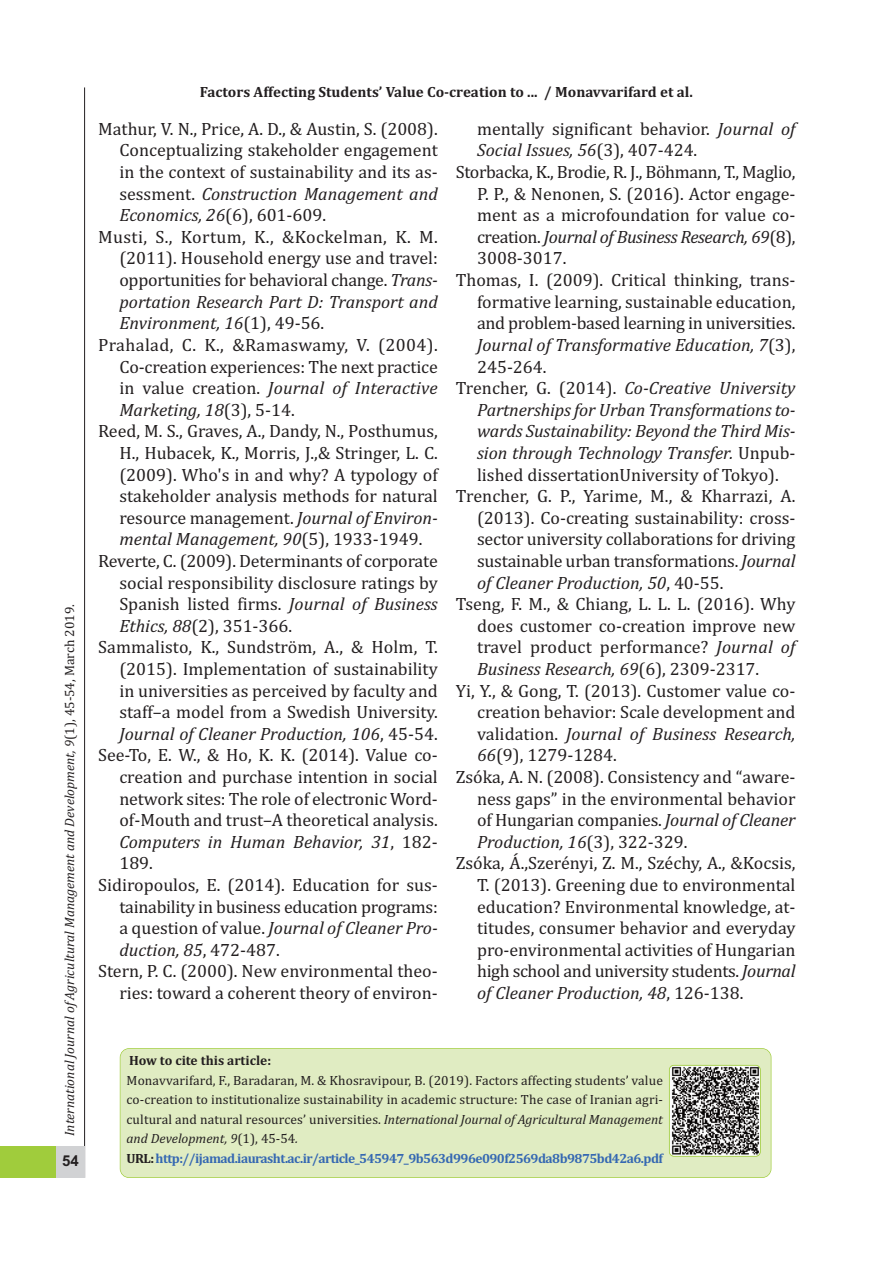
<style>
.page{position:relative;width:893px;height:1263px;background:#fff}
.page>*{position:absolute;margin:0;border:0;box-sizing:border-box;transform-origin:0 0}
.t1{font:18px "Cambria";color:#231f20}
.t2{font:italic 18px "Cambria";color:#231f20}
.t3{font:18px "Cambria";letter-spacing:-.02em;color:#231f20}
.t4{font:18px "Cambria";letter-spacing:.02em;color:#231f20}
.t5{font:italic 18px "Cambria";letter-spacing:-.025em;color:#231f20}
.t6{font:700 15px "Cambria";color:#231f20}
.t7{font:700 15px "Arial";color:#231f20}
.t8{font:13.5px/19.5px "Cambria";letter-spacing:.01em;color:#231f20}
.t9{font:italic 13.5px "Cambria";color:#231f20}
.t10{font:700 13.5px "Cambria";color:#231f20}
.s1{font-style:normal}
.s2{font-style:italic}
.s3{font-weight:700}
.s4{font-weight:700;color:#3568b2}
</style>
<div class="page">
<div style="left:0;top:1147px;width:85px;height:31px;background:#a0cc3c"></div>
<hr style="left:84px;top:87px;width:1px;height:1091px;background:#231f20">
<div style="left:56px;top:1147px;width:29px;height:31px;background:#d1d2d4"></div>
<div style="left:121px;top:1049px;width:650px;height:128px;background:#e0ecc2;border-radius:9px"></div>
<div style="left:120px;top:1048px;width:651px;height:130px;border:2px solid #a0cc3c;border-radius:9px"></div>
<img style="left:670px;top:1065px;width:90px;height:91px;border-radius:4px">
<div style="left:669px;top:1065px;width:92px;height:92px;border:2px solid #a0cc3c;border-radius:5px"></div>
<p class="t9" style="left:62px;top:1136px;width:533px;rotate:-90deg">International Journal ofAgricultural Management and Development, 9<span class="s1">(1), 45-54, March 2019.</span></p>
<p class="t7" style="left:62px;top:1152px;width:18px">54</p>
<p class="t6" style="left:200px;top:83px;width:495px">Factors Affecting Students’ Value Co-creation to ... / Monavvarifard et al.</p>
<p class="t1" style="left:98px;top:118px;width:341px">Mathur, V. N., Price, A. D., &amp; Austin, S. (2008).</p>
<p class="t1" style="left:119px;top:140px;width:320px">Conceptualizing stakeholder engagement</p>
<p class="t1" style="left:119px;top:161px;width:320px">in the context of sustainability and its as-</p>
<p class="t2" style="left:119px;top:183px;width:320px"><span class="s1">sessment.</span> Construction Management and</p>
<p class="t2" style="left:119px;top:205px;width:208px">Economics, 26<span class="s1">(6), 601-609.</span></p>
<p class="t4" style="left:98px;top:226px;width:341px">Musti, S., Kortum, K., &amp;Kockelman, K. M.</p>
<p class="t1" style="left:119px;top:248px;width:320px">(2011). Household energy use and travel:</p>
<p class="t1" style="left:119px;top:269px;width:320px">opportunities for behavioral change. <span class="s2">Trans-</span></p>
<p class="t2" style="left:119px;top:291px;width:320px">portation Research Part D: Transport and</p>
<p class="t2" style="left:119px;top:313px;width:206px">Environment, 16<span class="s1">(1), 49-56.</span></p>
<p class="t4" style="left:98px;top:334px;width:341px">Prahalad, C. K., &amp;Ramaswamy, V. (2004).</p>
<p class="t1" style="left:119px;top:356px;width:320px">Co-creation experiences: The next practice</p>
<p class="t2" style="left:119px;top:377px;width:320px"><span class="s1">in value creation.</span> Journal of Interactive</p>
<p class="t2" style="left:119px;top:399px;width:177px">Marketing, 18<span class="s1">(3), 5-14.</span></p>
<p class="t1" style="left:98px;top:421px;width:341px">Reed, M. S., Graves, A., Dandy, N., Posthumus,</p>
<p class="t1" style="left:119px;top:442px;width:320px">H., Hubacek, K., Morris, J.,&amp; Stringer, L. C.</p>
<p class="t1" style="left:119px;top:464px;width:320px">(2009). Who's in and why? A typology of</p>
<p class="t1" style="left:119px;top:485px;width:320px">stakeholder analysis methods for natural</p>
<p class="t1" style="left:119px;top:507px;width:320px">resource management. <span class="s2">Journal of Environ-</span></p>
<p class="t2" style="left:119px;top:529px;width:305px">mental Management, 90<span class="s1">(5), 1933-1949.</span></p>
<p class="t1" style="left:98px;top:550px;width:341px">Reverte, C. (2009). Determinants of corporate</p>
<p class="t1" style="left:119px;top:572px;width:320px">social responsibility disclosure ratings by</p>
<p class="t1" style="left:119px;top:593px;width:320px">Spanish listed firms. <span class="s2">Journal of Business</span></p>
<p class="t1" style="left:119px;top:615px;width:174px"><span class="s2">Ethics, 88</span>(2), 351-366.</p>
<p class="t1" style="left:98px;top:637px;width:341px">Sammalisto, K., Sundström, A., &amp; Holm, T.</p>
<p class="t1" style="left:119px;top:658px;width:320px">(2015). Implementation of sustainability</p>
<p class="t1" style="left:119px;top:680px;width:320px">in universities as perceived by faculty and</p>
<p class="t1" style="left:119px;top:701px;width:320px">staff–a model from a Swedish University.</p>
<p class="t2" style="left:119px;top:723px;width:320px">Journal of Cleaner Production, 106<span class="s1">, 45-54.</span></p>
<p class="t1" style="left:98px;top:745px;width:341px">See-To, E. W., &amp; Ho, K. K. (2014). Value co-</p>
<p class="t1" style="left:119px;top:766px;width:320px">creation and purchase intention in social</p>
<p class="t1" style="left:119px;top:788px;width:320px">network sites: The role of electronic Word-</p>
<p class="t1" style="left:119px;top:809px;width:320px">of-Mouth and trust–A theoretical analysis.</p>
<p class="t2" style="left:119px;top:831px;width:320px">Computers in Human Behavior, 31<span class="s1">, 182-</span></p>
<p class="t1" style="left:119px;top:853px;width:35px">189.</p>
<p class="t1" style="left:98px;top:874px;width:341px">Sidiropoulos, E. (2014). Education for sus-</p>
<p class="t1" style="left:119px;top:896px;width:320px">tainability in business education programs:</p>
<p class="t2" style="left:119px;top:917px;width:320px"><span class="s1">a question of value.</span> Journal of Cleaner Pro-</p>
<p class="t2" style="left:119px;top:939px;width:162px">duction, 85<span class="s1">, 472-487.</span></p>
<p class="t1" style="left:98px;top:961px;width:341px">Stern, P. C. (2000). New environmental theo-</p>
<p class="t1" style="left:119px;top:982px;width:320px">ries: toward a coherent theory of environ-</p>
<p class="t1" style="left:477px;top:118px;width:320px">mentally significant behavior. <span class="s2">Journal of</span></p>
<p class="t2" style="left:477px;top:140px;width:222px">Social Issues, 56<span class="s1">(3), 407-424.</span></p>
<p class="t3" style="left:456px;top:161px;width:341px">Storbacka, K., Brodie, R. J., Böhmann, T., Maglio,</p>
<p class="t1" style="left:477px;top:183px;width:320px">P. P., &amp; Nenonen, S. (2016). Actor engage-</p>
<p class="t1" style="left:477px;top:205px;width:320px">ment as a microfoundation for value co-</p>
<p class="t5" style="left:477px;top:226px;width:320px"><span class="s1">creation.</span> Journal of Business Research, 69<span class="s1">(8),</span></p>
<p class="t1" style="left:477px;top:248px;width:91px">3008-3017.</p>
<p class="t1" style="left:456px;top:269px;width:341px">Thomas, I. (2009). Critical thinking, trans-</p>
<p class="t1" style="left:477px;top:291px;width:320px">formative learning, sustainable education,</p>
<p class="t3" style="left:477px;top:313px;width:320px">and problem-based learning in universities.</p>
<p class="t2" style="left:477px;top:334px;width:320px">Journal of Transformative Education, 7<span class="s1">(3),</span></p>
<p class="t1" style="left:477px;top:356px;width:71px">245-264.</p>
<p class="t2" style="left:456px;top:377px;width:341px"><span class="s1">Trencher, G. (2014).</span> Co-Creative University</p>
<p class="t2" style="left:477px;top:399px;width:320px">Partnershipsfor Urban Transformations to-</p>
<p class="t2" style="left:477px;top:421px;width:320px">wards Sustainability: Beyond the Third Mis-</p>
<p class="t2" style="left:477px;top:442px;width:320px">sion through Technology Transfer. <span class="s1">Unpub-</span></p>
<p class="t1" style="left:477px;top:464px;width:303px">lished dissertationUniversity of Tokyo).</p>
<p class="t1" style="left:456px;top:485px;width:341px">Trencher, G. P., Yarime, M., &amp; Kharrazi, A.</p>
<p class="t1" style="left:477px;top:507px;width:320px">(2013). Co-creating sustainability: cross-</p>
<p class="t1" style="left:477px;top:529px;width:320px">sector university collaborations for driving</p>
<p class="t1" style="left:477px;top:550px;width:320px">sustainable urban transformations. <span class="s2">Journal</span></p>
<p class="t2" style="left:477px;top:572px;width:248px">of Cleaner Production, 50<span class="s1">, 40-55.</span></p>
<p class="t1" style="left:456px;top:593px;width:341px">Tseng, F. M., &amp; Chiang, L. L. L. (2016). Why</p>
<p class="t1" style="left:477px;top:615px;width:320px">does customer co-creation improve new</p>
<p class="t1" style="left:477px;top:637px;width:320px">travel product performance? <span class="s2">Journal of</span></p>
<p class="t2" style="left:477px;top:658px;width:284px">Business Research, 69<span class="s1">(6), 2309-2317.</span></p>
<p class="t1" style="left:456px;top:680px;width:341px">Yi, Y., &amp; Gong, T. (2013). Customer value co-</p>
<p class="t1" style="left:477px;top:701px;width:320px">creation behavior: Scale development and</p>
<p class="t2" style="left:477px;top:723px;width:320px"><span class="s1">validation.</span> Journal of Business Research,</p>
<p class="t1" style="left:477px;top:745px;width:141px"><span class="s2">66</span>(9), 1279-1284.</p>
<p class="t1" style="left:456px;top:766px;width:341px">Zsóka, A. N. (2008). Consistency and “aware-</p>
<p class="t1" style="left:477px;top:788px;width:320px">ness gaps” in the environmental behavior</p>
<p class="t1" style="left:477px;top:809px;width:320px">of Hungarian companies. <span class="s2">Journal of Cleaner</span></p>
<p class="t2" style="left:477px;top:831px;width:212px">Production, 16<span class="s1">(3), 322-329.</span></p>
<p class="t1" style="left:456px;top:853px;width:341px">Zsóka, Á.,Szerényi, Z. M., Széchy, A., &amp;Kocsis,</p>
<p class="t1" style="left:477px;top:874px;width:320px">T. (2013). Greening due to environmental</p>
<p class="t1" style="left:477px;top:896px;width:320px">education? Environmental knowledge, at-</p>
<p class="t1" style="left:477px;top:917px;width:320px">titudes, consumer behavior and everyday</p>
<p class="t1" style="left:477px;top:939px;width:320px">pro-environmental activities of Hungarian</p>
<p class="t3" style="left:477px;top:961px;width:320px">high school and university students. <span class="s2">Journal</span></p>
<p class="t2" style="left:477px;top:982px;width:268px">of Cleaner Production, 48<span class="s1">, 126-138.</span></p>
<p class="t10" style="left:129px;top:1053px;width:144px">How to cite this article:</p>
<p class="t8" style="left:127px;top:1070px;width:538px">Monavvarifard, F., Baradaran, M. &amp; Khosravipour, B. (2019). Factors affecting students’ value co-creation to institutionalize sustainability in academic structure: The case of Iranian agri&shy;cultural and natural resources’ universities. <span class="s2">International Journal of Agricultural Management and Development, 9</span>(1), 45-54<span class="s2">.<br></span><span class="s3">URL:</span><span class="s4">http://ijamad.iaurasht.ac.ir/article_545947_9b563d996e090f2569da8b9875bd42a6.pdf</span></p>
</div>
